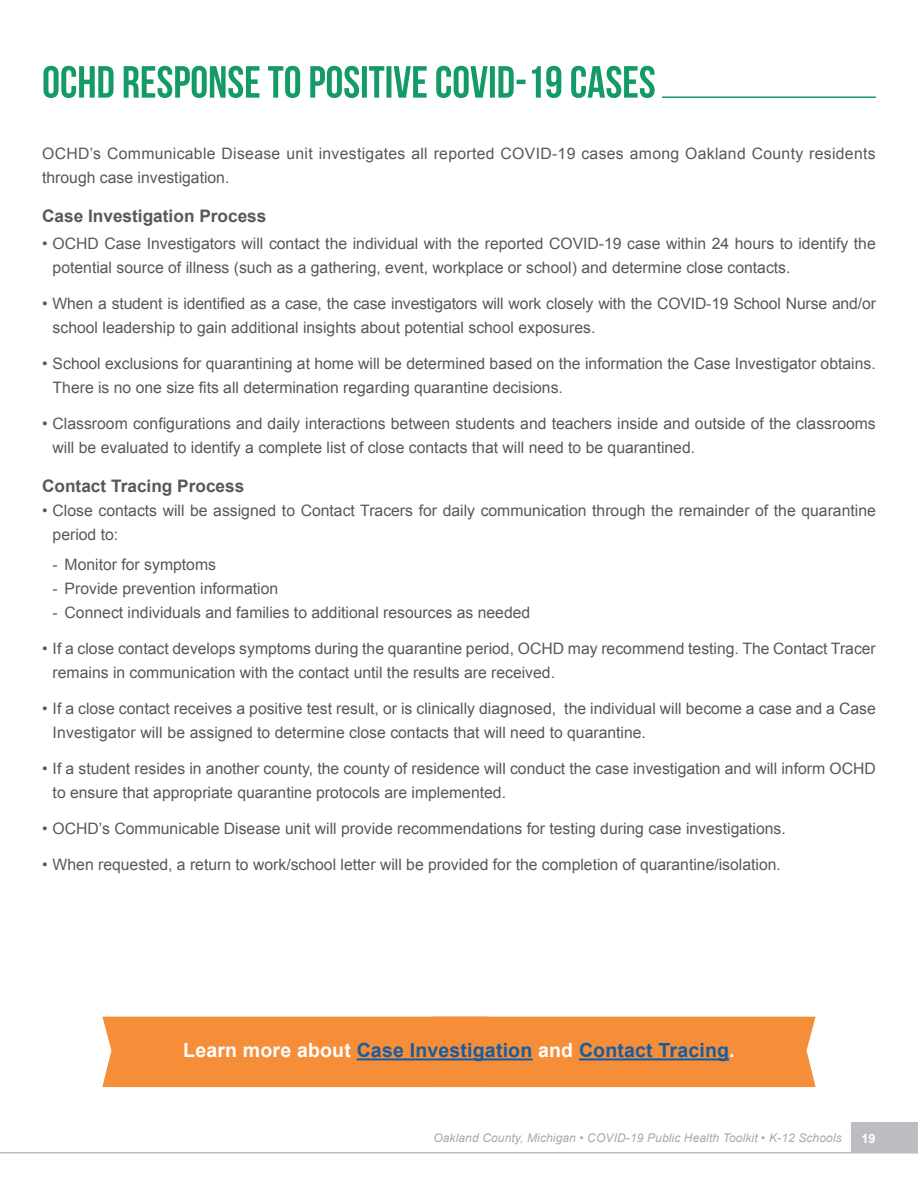
<style>
.page{position:relative;width:918px;height:1188px;background:#fff}
.page>*{position:absolute;margin:0;border:0;box-sizing:border-box;transform-origin:0 0}
.t1{font:700 19.5px "Arial";letter-spacing:.01em;color:#175d9e}
.t2{font:700 17.25px "Arial";color:#57585a}
.t3{font:15.75px/24px "Arial";color:#57585a}
.t4{font:15.75px/24px "Arial";letter-spacing:.02em;color:#57585a}
.t5{font:700 12.75px "Arial";color:#fff}
.t6{font:italic 12px "Arial";letter-spacing:.01em;color:#a8a9ad}
.s1{color:#fff}
</style>
<div class="page">
<hr style="left:0;top:1152px;width:918px;height:1px;background:#bcbdc0">
<div style="left:852px;top:1123px;width:66px;height:30px;background:#bcbdc0"></div>
<svg style="left:44px;top:66px;width:611px;height:32px"></svg>
<hr style="left:662px;top:96px;width:214px;height:2px;background:#139a67">
<div style="left:102px;top:1017px;width:714px;height:70px;background:#f68d38"></div>
<hr style="left:357px;top:1058px;width:176px;height:2px;background:#175d9e">
<hr style="left:579px;top:1058px;width:150px;height:2px;background:#175d9e">
<p class="t4" style="left:42px;top:141px;width:835px">OCHD’s Communicable Disease unit investigates all reported COVID-19 cases among Oakland County residents through case investigation.</p>
<p class="t2" style="left:42px;top:204px;width:226px">Case Investigation Process</p>
<p class="t3" style="left:53px;top:231px;width:825px;text-indent:-11px">• OCHD Case Investigators will contact the individual with the reported COVID-19 case within 24 hours to identify the potential source of illness (such as a gathering, event, workplace or school) and determine close contacts.</p>
<p class="t3" style="left:53px;top:291px;width:825px;text-indent:-11px">• When a student is identified as a case, the case investigators will work closely with the COVID-19 School Nurse and/or school leadership to gain additional insights about potential school exposures.</p>
<p class="t3" style="left:53px;top:351px;width:825px;text-indent:-11px">• School exclusions for quarantining at home will be determined based on the information the Case Investigator obtains.<br>There is no one size fits all determination regarding quarantine decisions.</p>
<p class="t3" style="left:53px;top:411px;width:825px;text-indent:-11px">• Classroom configurations and daily interactions between students and teachers inside and outside of the classrooms will be evaluated to identify a complete list of close contacts that will need to be quarantined.</p>
<p class="t2" style="left:42px;top:474px;width:204px">Contact Tracing Process</p>
<p class="t3" style="left:53px;top:498px;width:825px;text-indent:-11px">• Close contacts will be assigned to Contact Tracers for daily communication through the remainder of the quarantine period to:</p>
<p class="t3" style="left:53px;top:552px;width:165px">- Monitor for symptoms</p>
<p class="t3" style="left:53px;top:576px;width:227px">- Provide prevention information</p>
<p class="t3" style="left:53px;top:600px;width:479px">- Connect individuals and families to additional resources as needed</p>
<p class="t3" style="left:53px;top:636px;width:825px;text-indent:-11px">• If a close contact develops symptoms during the quarantine period, OCHD may recommend testing. The Contact Tracer remains in communication with the contact until the results are received.</p>
<p class="t3" style="left:53px;top:696px;width:825px;text-indent:-11px">• If a close contact receives a positive test result, or is clinically diagnosed, the individual will become a case and a Case<br>Investigator will be assigned to determine close contacts that will need to quarantine.</p>
<p class="t3" style="left:53px;top:756px;width:825px;text-indent:-11px">• If a student resides in another county, the county of residence will conduct the case investigation and will inform OCHD to ensure that appropriate quarantine protocols are implemented.</p>
<p class="t3" style="left:42px;top:816px;width:745px">• OCHD’s Communicable Disease unit will provide recommendations for testing during case investigations.</p>
<p class="t3" style="left:42px;top:852px;width:740px">• When requested, a return to work/school letter will be provided for the completion of quarantine/isolation.</p>
<p class="t1" style="left:183px;top:1038px;width:553px"><span class="s1">Learn more about</span> Case Investigation <span class="s1">and</span> Contact Tracing<span class="s1">.</span></p>
<p class="t6" style="left:433px;top:1130px;width:410px">Oakland County, Michigan • COVID-19 Public Health Toolkit • K-12 Schools</p>
<p class="t5" style="left:861px;top:1130px;width:16px">19</p>
</div>
